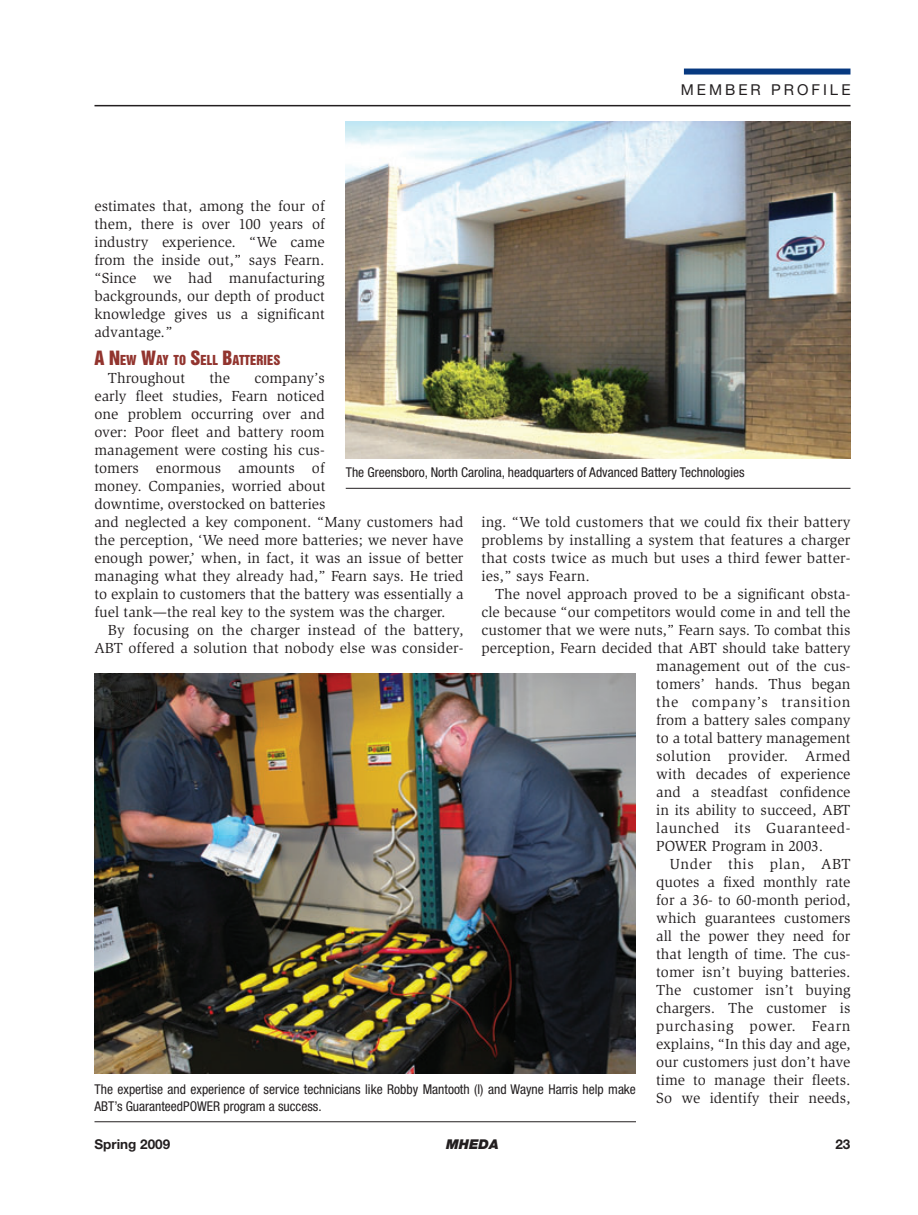
<style>
.page{position:relative;width:918px;height:1215px;background:#fff}
.page>*{position:absolute;margin:0;border:0;box-sizing:border-box;transform-origin:0 0}
.t1{font:15px/18px "Slimbach";color:#231f20;text-align:justify}
.t2{font:15px "Slimbach";letter-spacing:.04em;color:#231f20}
.t3{font:15px "Slimbach";letter-spacing:.05em;color:#231f20}
.t4{font:15px "Slimbach";letter-spacing:.02em;color:#231f20}
.t5{font:15px "Slimbach";letter-spacing:.03em;color:#231f20}
.t6{font:15px "Helvetica Neue";letter-spacing:.2em;color:#231f20}
.t7{font:condensed 13.5px/16.2px "Helvetica Neue";color:#231f20}
.t8{font:700 13.5px "Helvetica Neue";color:#231f20}
.t9{font:italic 900 13.5px "Helvetica Neue";color:#231f20}
.t10{font:12.6px "Helvetica Inserat";color:#92342e}
.s1{font-size:18px}
</style>
<div class="page">
<div style="left:684px;top:69px;width:166px;height:6px;background:#073980"></div>
<hr style="left:94px;top:105px;width:756px;height:1px;background:#231f20">
<img style="left:345px;top:122px;width:505px;height:337px">
<img style="left:94px;top:673px;width:542px;height:401px">
<hr style="left:346px;top:488px;width:504px;height:1px;background:#231f20">
<hr style="left:94px;top:1121px;width:542px;height:1px;background:#231f20">
<p class="t6" style="left:681px;top:81px;width:171px">MEMBER PROFILE</p>
<p class="t1" style="left:94px;top:197px;width:232px">estimates that, among the four of them, there is over 100 years of industry experience. “We came from the inside out,” says Fearn. “Since we had manufacturing backgrounds, our depth of product knowledge gives us a significant advantage.”</p>
<p class="t10" style="left:94px;top:352px;width:186px"><span class="s1">A N</span>EW <span class="s1">W</span>AY TO <span class="s1">S</span>ELL <span class="s1">B</span>ATTERIES</p>
<p class="t1" style="left:108px;top:369px;width:79px">Throughout</p>
<p class="t1" style="left:210px;top:369px;width:22px">the</p>
<p class="t1" style="left:94px;top:369px;width:371px;text-align:left;text-indent:160px">company’s<br>early fleet studies, Fearn noticed<br>one problem occurring over and<br>over: Poor fleet and battery room<br>management were costing his cus-<br>tomers enormous amounts of<br>money. Companies, worried about<br>downtime, overstocked on batteries<br>and neglected a key component. “Many customers had the perception, ‘We need more batteries; we never have enough power,’ when, in fact, it was an issue of better managing what they already had,” Fearn says. He tried to explain to customers that the battery was essentially a fuel tank—the real key to the system was the charger.</p>
<p class="t1" style="left:94px;top:621px;width:371px;text-align:right">By focusing on the charger instead of the battery,<br>ABT offered a solution that nobody else was consider-</p>
<p class="t7" style="left:346px;top:464px;width:400px">The Greensboro, North Carolina, headquarters of Advanced Battery Technologies</p>
<p class="t1" style="left:482px;top:513px;width:371px">ing. “We told customers that we could fix their battery problems by installing a system that features a charger that costs twice as much but uses a third fewer batter&shy;ies,” says Fearn.</p>
<p class="t1" style="left:495px;top:585px;width:357px">The novel approach proved to be a significant obsta-</p>
<p class="t1" style="left:482px;top:603px;width:370px">cle because “our competitors would come in and tell the</p>
<p class="t1" style="left:482px;top:621px;width:370px">customer that we were nuts,” Fearn says. To combat this</p>
<p class="t1" style="left:482px;top:639px;width:370px">perception, Fearn decided that ABT should take battery</p>
<p class="t1" style="left:656px;top:657px;width:196px">management out of the cus-</p>
<p class="t1" style="left:656px;top:675px;width:196px">tomers’ hands. Thus began</p>
<p class="t3" style="left:656px;top:694px;width:196px">the company’s transition</p>
<p class="t1" style="left:656px;top:711px;width:196px">from a battery sales company</p>
<p class="t1" style="left:656px;top:729px;width:196px">to a total battery management</p>
<p class="t4" style="left:656px;top:748px;width:196px">solution provider. Armed</p>
<p class="t1" style="left:656px;top:765px;width:196px">with decades of experience</p>
<p class="t1" style="left:656px;top:783px;width:196px">and a steadfast confidence</p>
<p class="t1" style="left:656px;top:801px;width:196px">in its ability to succeed, ABT</p>
<p class="t5" style="left:656px;top:820px;width:196px">launched its Guaranteed-</p>
<p class="t1" style="left:656px;top:837px;width:169px">POWER Program in 2003.</p>
<p class="t2" style="left:670px;top:856px;width:182px">Under this plan, ABT</p>
<p class="t1" style="left:656px;top:873px;width:196px">quotes a fixed monthly rate</p>
<p class="t1" style="left:656px;top:891px;width:196px">for a 36- to 60-month period,</p>
<p class="t1" style="left:656px;top:909px;width:196px">which guarantees customers</p>
<p class="t1" style="left:656px;top:927px;width:196px">all the power they need for</p>
<p class="t1" style="left:656px;top:945px;width:196px">that length of time. The cus-</p>
<p class="t1" style="left:656px;top:963px;width:196px">tomer isn’t buying batteries.</p>
<p class="t1" style="left:656px;top:981px;width:196px">The customer isn’t buying</p>
<p class="t1" style="left:656px;top:999px;width:196px">chargers. The customer is</p>
<p class="t2" style="left:656px;top:1018px;width:196px">purchasing power. Fearn</p>
<p class="t1" style="left:656px;top:1035px;width:196px">explains, “In this day and age,</p>
<p class="t1" style="left:656px;top:1053px;width:196px">our customers just don’t have</p>
<p class="t1" style="left:656px;top:1071px;width:196px">time to manage their fleets.</p>
<p class="t1" style="left:656px;top:1089px;width:196px">So we identify their needs,</p>
<p class="t7" style="left:94px;top:1081px;width:543px">The expertise and experience of service technicians like Robby Mantooth (l) and Wayne Harris help make<br>ABT’s GuaranteedPOWER program a success.</p>
<p class="t8" style="left:94px;top:1136px;width:77px">Spring 2009</p>
<p class="t9" style="left:446px;top:1136px;width:54px">MHEDA</p>
<p class="t8" style="left:835px;top:1136px;width:17px">23</p>
</div>
